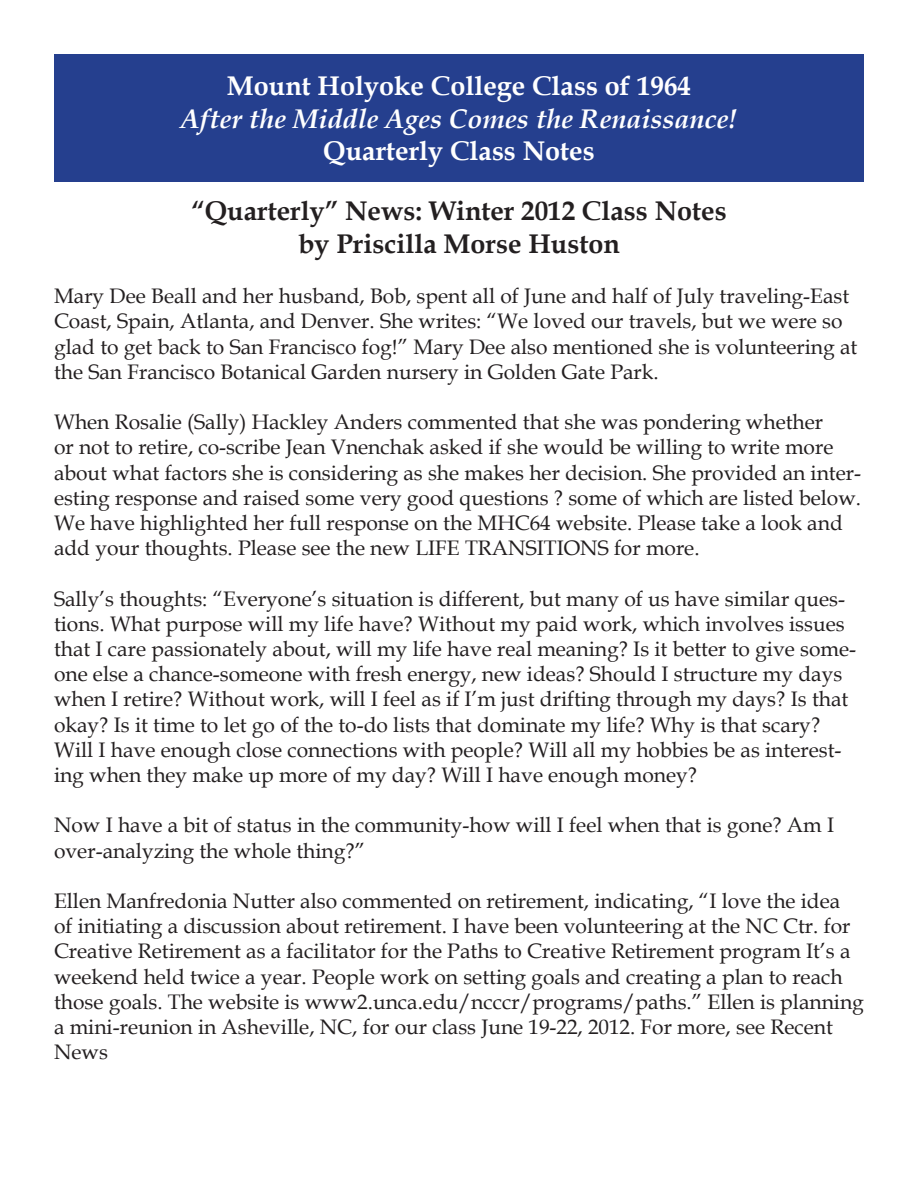
<style>
.page{position:relative;width:918px;height:1188px;background:#fff}
.page>*{position:absolute;margin:0;border:0;box-sizing:border-box;transform-origin:0 0}
.t1{font:700 27px "Book Antiqua";color:#231f20}
.t2{font:700 27px "Book Antiqua";color:#fff}
.t3{font:italic 700 27px "Book Antiqua";color:#fff}
.t4{font:21px/25.2px "Book Antiqua";color:#231f20}
</style>
<div class="page">
<div style="left:54px;top:54px;width:810px;height:127px;background:#253f8e"></div>
<p class="t2" style="left:227px;top:68px;width:466px">Mount Holyoke College Class of 1964</p>
<p class="t3" style="left:181px;top:100px;width:558px">After the Middle Ages Comes the Renaissance!</p>
<p class="t2" style="left:323px;top:132px;width:273px">Quarterly Class Notes</p>
<p class="t1" style="left:191px;top:193px;width:537px">“Quarterly” News: Winter 2012 Class Notes</p>
<p class="t1" style="left:298px;top:225px;width:323px">by Priscilla Morse Huston</p>
<p class="t4" style="left:54px;top:283px;width:805px">Mary Dee Beall and her husband, Bob, spent all of June and half of July traveling-East Coast, Spain, Atlanta, and Denver. She writes: “We loved our travels, but we were so glad to get back to San Francisco fog!” Mary Dee also mentioned she is volunteering at the San Francisco Botanical Garden nursery in Golden Gate Park.</p>
<p class="t4" style="left:54px;top:409px;width:809px">When Rosalie (Sally) Hackley Anders commented that she was pondering whether<br>or not to retire, co-scribe Jean Vnenchak asked if she would be willing to write more about what factors she is considering as she makes her decision. She provided an inter&shy;esting response and raised some very good questions ? some of which are listed below.<br>We have highlighted her full response on the MHC64 website. Please take a look and add your thoughts. Please see the new LIFE TRANSITIONS for more.</p>
<p class="t4" style="left:54px;top:585px;width:804px">Sally’s thoughts: “Everyone’s situation is different, but many of us have similar ques&shy;tions. What purpose will my life have? Without my paid work, which involves issues that I care passionately about, will my life have real meaning? Is it better to give some&shy;one else a chance-someone with fresh energy, new ideas? Should I structure my days when I retire? Without work, will I feel as if I’m just drifting through my days? Is that okay? Is it time to let go of the to-do lists that dominate my life? Why is that scary?<br>Will I have enough close connections with people? Will all my hobbies be as interest&shy;ing when they make up more of my day? Will I have enough money?</p>
<p class="t4" style="left:54px;top:812px;width:782px">Now I have a bit of status in the community-how will I feel when that is gone? Am I over-analyzing the whole thing?”</p>
<p class="t4" style="left:54px;top:888px;width:811px">Ellen Manfredonia Nutter also commented on retirement, indicating, “I love the idea of initiating a discussion about retirement. I have been volunteering at the NC Ctr. for Creative Retirement as a facilitator for the Paths to Creative Retirement program It’s a weekend held twice a year. People work on setting goals and creating a plan to reach those goals. The website is www2.unca.edu/ncccr/programs/paths.” Ellen is planning a mini-reunion in Asheville, NC, for our class June 19-22, 2012. For more, see Recent News</p>
</div>
